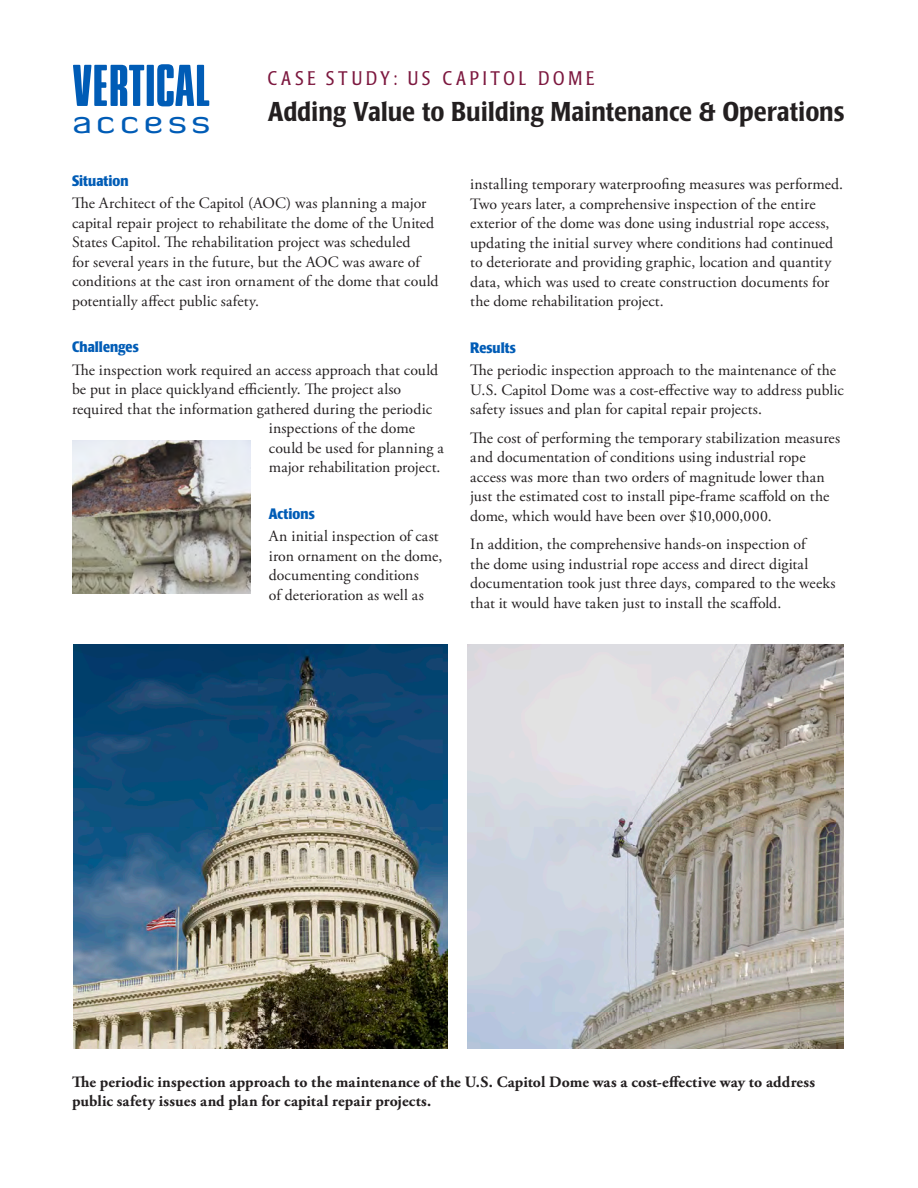
<style>
.page{position:relative;width:918px;height:1188px;background:#fff}
.page>*{position:absolute;margin:0;border:0;box-sizing:border-box;transform-origin:0 0}
.t1{font:50.55px "Soft Press";letter-spacing:.01em;color:#005cb6}
.t2{font:31.65px "Diavlo";letter-spacing:.105em;color:#005cb6;scale:1.25 1}
.TOP_head{font:500 condensed 27px "Poppl Laudatio";letter-spacing:-.005em;color:#231f20}
.heads{font:300 condensed 19.5px "Poppl Laudatio";letter-spacing:.2em;color:#7c173e}
.body_copy{font:15.75px/19.5px "Adobe Garamond Pro";letter-spacing:.005em;color:#231f20}
.body_copy-2{font:700 15.75px/19.5px "Adobe Garamond Pro";letter-spacing:.01em;color:#231f20}
.heads-2{font:700 condensed 15px "Poppl Laudatio";letter-spacing:.005em;color:#005cb6}
</style>
<div class="page">
<img style="left:74px;top:644px;width:374px;height:404px">
<img style="left:468px;top:644px;width:376px;height:404px">
<img style="left:72px;top:441px;width:178px;height:153px">
<p class="t1" style="left:73px;top:53px;width:138px">VERTICAL</p>
<p class="heads" style="left:268px;top:68px;width:328px">CASE STUDY: US CAPITOL DOME</p>
<p class="TOP_head" style="left:268px;top:97px;width:578px">Adding Value to Building Maintenance &amp; Operations</p>
<p class="t2" style="left:72px;top:102px;width:112px">access</p>
<p class="heads-2" style="left:72px;top:172px;width:58px">Situation</p>
<p class="body_copy" style="left:72px;top:194px;width:368px">The Architect of the Capitol (AOC) was planning a major capital repair project to rehabilitate the dome of the United States Capitol. The rehabilitation project was scheduled<br>for several years in the future, but the AOC was aware of conditions at the cast iron ornament of the dome that could potentially affect public safety.</p>
<p class="heads-2" style="left:72px;top:339px;width:68px">Challenges</p>
<p class="body_copy" style="left:72px;top:361px;width:368px">The inspection work required an access approach that could</p>
<p class="body_copy" style="left:72px;top:380px;width:331px">be put in place quicklyand efficiently. The project also</p>
<p class="body_copy" style="left:72px;top:400px;width:361px">required that the information gathered during the periodic</p>
<p class="body_copy" style="left:269px;top:419px;width:148px">inspections of the dome</p>
<p class="body_copy" style="left:269px;top:439px;width:176px">could be used for planning a</p>
<p class="body_copy" style="left:269px;top:458px;width:173px">major rehabilitation project.</p>
<p class="heads-2" style="left:269px;top:505px;width:47px">Actions</p>
<p class="body_copy" style="left:269px;top:527px;width:175px">An initial inspection of cast iron ornament on the dome, documenting conditions<br>of deterioration as well as</p>
<p class="body_copy" style="left:470px;top:175px;width:375px">installing temporary waterproofing measures was performed.<br>Two years later, a comprehensive inspection of the entire exterior of the dome was done using industrial rope access, updating the initial survey where conditions had continued to deteriorate and providing graphic, location and quantity data, which was used to create construction documents for the dome rehabilitation project.</p>
<p class="heads-2" style="left:470px;top:339px;width:47px">Results</p>
<p class="body_copy" style="left:470px;top:361px;width:375px">The periodic inspection approach to the maintenance of the<br>U.S. Capitol Dome was a cost-effective way to address public safety issues and plan for capital repair projects.</p>
<p class="body_copy" style="left:470px;top:428px;width:371px">The cost of performing the temporary stabilization measures and documentation of conditions using industrial rope access was more than two orders of magnitude lower than just the estimated cost to install pipe-frame scaffold on the dome, which would have been over $10,000,000.</p>
<p class="body_copy" style="left:470px;top:535px;width:367px">In addition, the comprehensive hands-on inspection of<br>the dome using industrial rope access and direct digital documentation took just three days, compared to the weeks that it would have taken just to install the scaffold.</p>
<p class="body_copy-2" style="left:72px;top:1072px;width:745px">The periodic inspection approach to the maintenance of the U.S. Capitol Dome was a cost-effective way to address public safety issues and plan for capital repair projects.</p>
</div>
